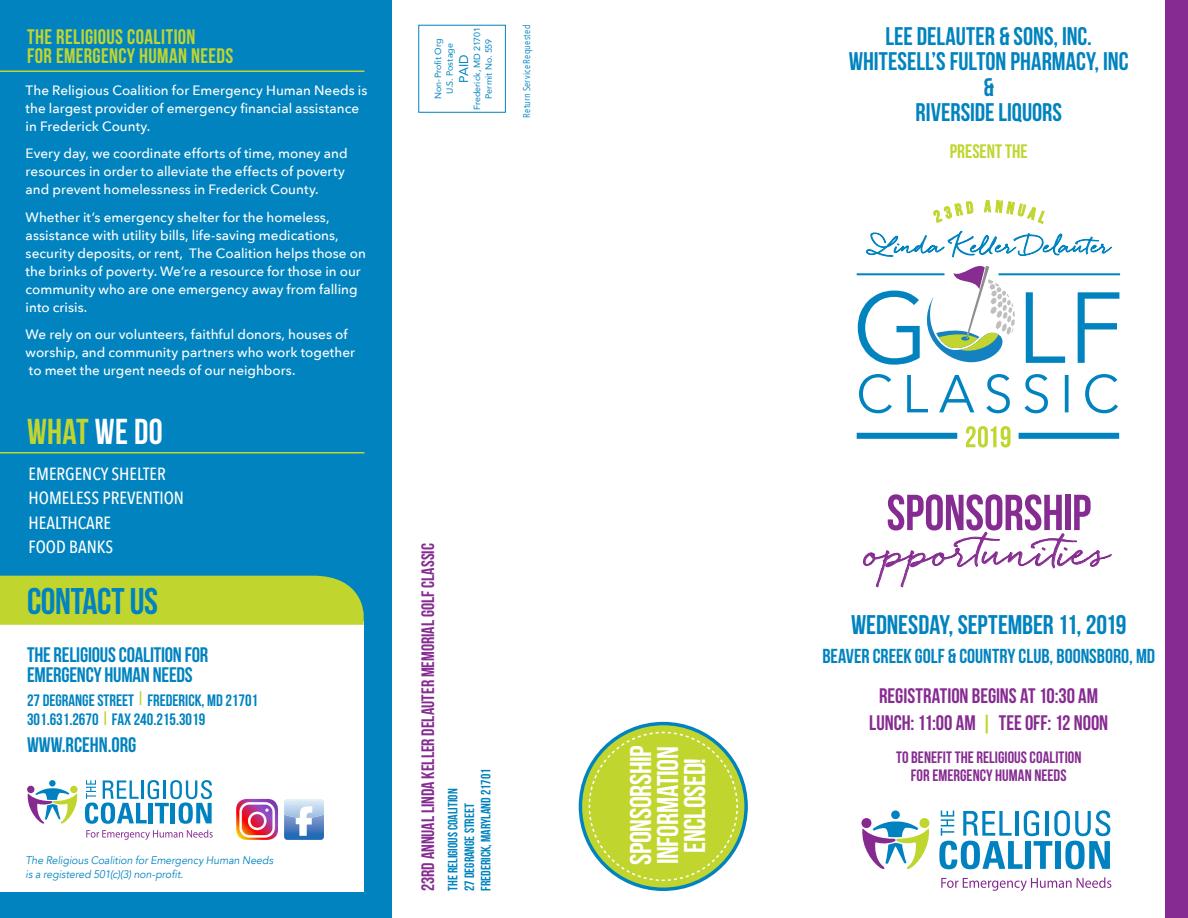
<style>
.page{position:relative;width:1188px;height:918px;background:#fff}
.page>*{position:absolute;margin:0;border:0;box-sizing:border-box;transform-origin:0 0}
.t1{font:50.4px "Bebas Neue";letter-spacing:-.005em;color:#862b91}
.t2{font:42px "Quickpen";letter-spacing:.005em;color:#862b91}
.t3{font:37.2px "Bebas Neue";letter-spacing:-.01em;color:#0083bf}
.t4{font:36px "Bebas Neue";letter-spacing:.01em;color:#c1d52f}
.t5{font:30px/27px "Bebas Neue";letter-spacing:-.015em;color:#fff;text-align:center}
.t6{font:27px "Bebas Neue";letter-spacing:-.005em;color:#0083bf}
.t7{font:25.5px/25.5px "Bebas Neue";color:#0083bf;text-align:center}
.t8{font:21px/19.5px "Bebas Neue";letter-spacing:-.01em;color:#0083bf}
.t9{font:21px "Bebas Neue";letter-spacing:-.005em;color:#862b91}
.t10{font:21px/19.5px "Bebas Neue";letter-spacing:.015em;color:#c1d52f}
.t11{font:20.25px "Bebas Neue";color:#0083bf}
.t12{font:19.5px "Bebas Neue";color:#c1d52f}
.t13{font:18px "Bebas Neue";color:#862b91}
.t14{font:500 17.7px "Avenir Next Condensed";color:#fff}
.t15{font:16.5px "Bebas Neue";color:#0083bf}
.t16{font:16.5px/18px "Bebas Neue";color:#862b91;text-align:center}
.t17{font:500 13.5px/18px "Avenir Next";color:#fff}
.t18{font:13.5px "Bebas Neue";color:#0083bf}
.t19{font:12.6px "Avenir";color:#0083bf}
.t20{font:italic 10.95px/13.2px "Avenir";letter-spacing:-.005em;color:#0083bf;scale:.96 1}
.t21{font:9.75px "Avenir Next Condensed";letter-spacing:.025em;color:#0083bf}
.t22{font:8.85px "Avenir";letter-spacing:.005em;color:#0083bf}
.s1{color:#fff}
.s2{color:#c1d52f}
.s3{font-size:22.5px;color:#c1d52f}
</style>
<div class="page">
<svg style="left:863px;top:532px;width:249px;height:56px"></svg>
<div style="left:0;top:0;width:392px;height:918px;background:#0083bf"></div>
<div style="left:0;top:622px;width:364px;height:270px;background:#fff"></div>
<div style="left:0;top:576px;width:364px;height:49px;background:#c1d52f"></div>
<div style="left:49px;top:780px;width:7px;height:7px;background:#0082c0;border-radius:50%"></div>
<svg style="left:27px;top:788px;width:51px;height:36px"></svg>
<div style="left:27px;top:786px;width:7px;height:7px;background:#862a90;border-radius:50%"></div>
<svg style="left:86px;top:830px;width:127px;height:10px"></svg>
<svg style="left:85px;top:780px;width:127px;height:44px"></svg>
<hr style="left:0;top:452px;width:365px;height:2px;background:#c1d52f">
<div style="left:419px;top:25px;width:87px;height:88px;border:1px solid #0083bf"></div>
<svg style="left:284px;top:799px;width:40px;height:41px"></svg>
<img style="left:236px;top:799px;width:42px;height:41px">
<div style="left:857px;top:433px;width:100px;height:6px;background:#0083bf"></div>
<div style="left:1019px;top:433px;width:100px;height:6px;background:#0083bf"></div>
<hr style="left:999px;top:273px;width:121px;height:2px;background:#0083bf">
<hr style="left:857px;top:273px;width:87px;height:2px;background:#0083bf">
<svg style="left:933px;top:200px;width:112px;height:24px"></svg>
<svg style="left:966px;top:426px;width:45px;height:22px"></svg>
<svg style="left:859px;top:374px;width:259px;height:39px"></svg>
<svg style="left:858px;top:231px;width:261px;height:134px"></svg>
<div style="left:891px;top:810px;width:9px;height:9px;background:#0082c0;border-radius:50%"></div>
<svg style="left:919px;top:818px;width:10px;height:10px"></svg>
<svg style="left:862px;top:821px;width:68px;height:48px"></svg>
<div style="left:861px;top:818px;width:10px;height:10px;background:#862a90;border-radius:50%"></div>
<svg style="left:941px;top:877px;width:170px;height:14px"></svg>
<svg style="left:939px;top:810px;width:171px;height:59px"></svg>
<hr style="left:0;top:70px;width:365px;height:2px;background:#c1d52f">
<div style="left:1166px;top:0;width:22px;height:918px;background:#862b91"></div>
<svg style="left:580px;top:724px;width:166px;height:165px"></svg>
<svg style="left:588px;top:731px;width:151px;height:151px;background:#c1d64c"></svg>
<p class="t10" style="left:27px;top:26px;width:208px">THE RELIGIOUS COALITION<br>FOR EMERGENCY HUMAN NEEDS</p>
<p class="t17" style="left:26px;top:81px;width:343px">The Religious Coalition for Emergency Human Needs is the largest provider of emergency financial assistance in Frederick County.</p>
<p class="t17" style="left:26px;top:144px;width:323px">Every day, we coordinate efforts of time, money and resources in order to alleviate the effects of poverty and prevent homelessness in Frederick County.</p>
<p class="t17" style="left:26px;top:208px;width:342px">Whether it’s emergency shelter for the homeless, assistance with utility bills, life-saving medications, security deposits, or rent, The Coalition helps those on the brinks of poverty. We’re a resource for those in our community who are one emergency away from falling into crisis.</p>
<p class="t17" style="left:26px;top:325px;width:331px">We rely on our volunteers, faithful donors, houses of worship, and community partners who work together to meet the urgent needs of our neighbors.</p>
<p class="t4" style="left:27px;top:412px;width:137px">WHAT <span class="s1">WE DO</span></p>
<p class="t14" style="left:29px;top:463px;width:139px">EMERGENCY SHELTER</p>
<p class="t14" style="left:29px;top:487px;width:157px">HOMELESS PREVENTION</p>
<p class="t14" style="left:29px;top:512px;width:84px">HEALTHCARE</p>
<p class="t14" style="left:29px;top:536px;width:86px">FOOD BANKS</p>
<p class="t3" style="left:27px;top:581px;width:132px">CONTACT US</p>
<p class="t8" style="left:27px;top:645px;width:183px">THE RELIGIOUS COALITION FOR<br>EMERGENCY HUMAN NEEDS</p>
<p class="t15" style="left:27px;top:691px;width:233px">27 DEGRANGE STREET <span class="s2">|</span> FREDERICK, MD 21701</p>
<p class="t15" style="left:27px;top:710px;width:180px">301.631.2670 <span class="s2">|</span> FAX 240.215.3019</p>
<p class="t8" style="left:27px;top:735px;width:111px">WWW.RCEHN.ORG</p>
<p class="t20" style="left:26px;top:854px;width:259px">The Religious Coalition for Emergency Human Needs is a registered 501(c)(3) non-profit.</p>
<p class="t22" style="left:470px;top:110px;width:85px;rotate:-90deg">Frederick, MD 21701</p>
<p class="t22" style="left:482px;top:99px;width:61px;rotate:-90deg">Permit No. 559</p>
<p class="t22" style="left:431px;top:99px;width:62px;rotate:-90deg">Non-Profit Org</p>
<p class="t22" style="left:443px;top:94px;width:53px;rotate:-90deg">U.S. Postage</p>
<p class="t19" style="left:454px;top:83px;width:30px;rotate:-90deg">PAID</p>
<p class="t21" style="left:518px;top:118px;width:94px;rotate:-90deg">Return Service Requested</p>
<p class="t13" style="left:418px;top:891px;width:349px;rotate:-90deg">23RD ANNUAL LINDA KELLER DELAUTER MEMORIAL GOLF CLASSIC</p>
<p class="t18" style="left:478px;top:891px;width:124px;rotate:-90deg">FREDERICK, MARYLAND 21701</p>
<p class="t18" style="left:445px;top:891px;width:104px;rotate:-90deg">THE RELIGIOUS COALITION</p>
<p class="t18" style="left:462px;top:891px;width:89px;rotate:-90deg">27 DEGRANGE STREET</p>
<p class="t5" style="left:627px;top:865px;width:121px;rotate:-90deg">SPONSORSHIP<br>INFORMATION<br>ENCLOSED!</p>
<p class="t7" style="left:849px;top:23px;width:281px">LEE DELAUTER &amp; SONS, INC.<br>WHITESELL’S FULTON PHARMACY, INC</p>
<p class="t7" style="left:983px;top:74px;width:12px">&amp;</p>
<p class="t7" style="left:916px;top:99px;width:148px">RIVERSIDE LIQUORS</p>
<p class="t12" style="left:950px;top:141px;width:79px">PRESENT THE</p>
<p class="t1" style="left:887px;top:485px;width:206px">SPONSORSHIP</p>
<p class="t2" style="left:867px;top:527px;width:245px">opportunities</p>
<p class="t6" style="left:851px;top:610px;width:277px">WEDNESDAY, SEPTEMBER 11, 2019</p>
<p class="t11" style="left:822px;top:645px;width:334px">BEAVER CREEK GOLF &amp; COUNTRY CLUB, BOONSBORO, MD</p>
<p class="t9" style="left:879px;top:685px;width:221px">REGISTRATION BEGINS AT 10:30 AM</p>
<p class="t9" style="left:869px;top:712px;width:241px">LUNCH: 11:00 AM <span class="s3">|</span> TEE OFF: 12 NOON</p>
<p class="t16" style="left:896px;top:748px;width:187px">TO BENEFIT THE RELIGIOUS COALITION<br>FOR EMERGENCY HUMAN NEEDS</p>
</div>
